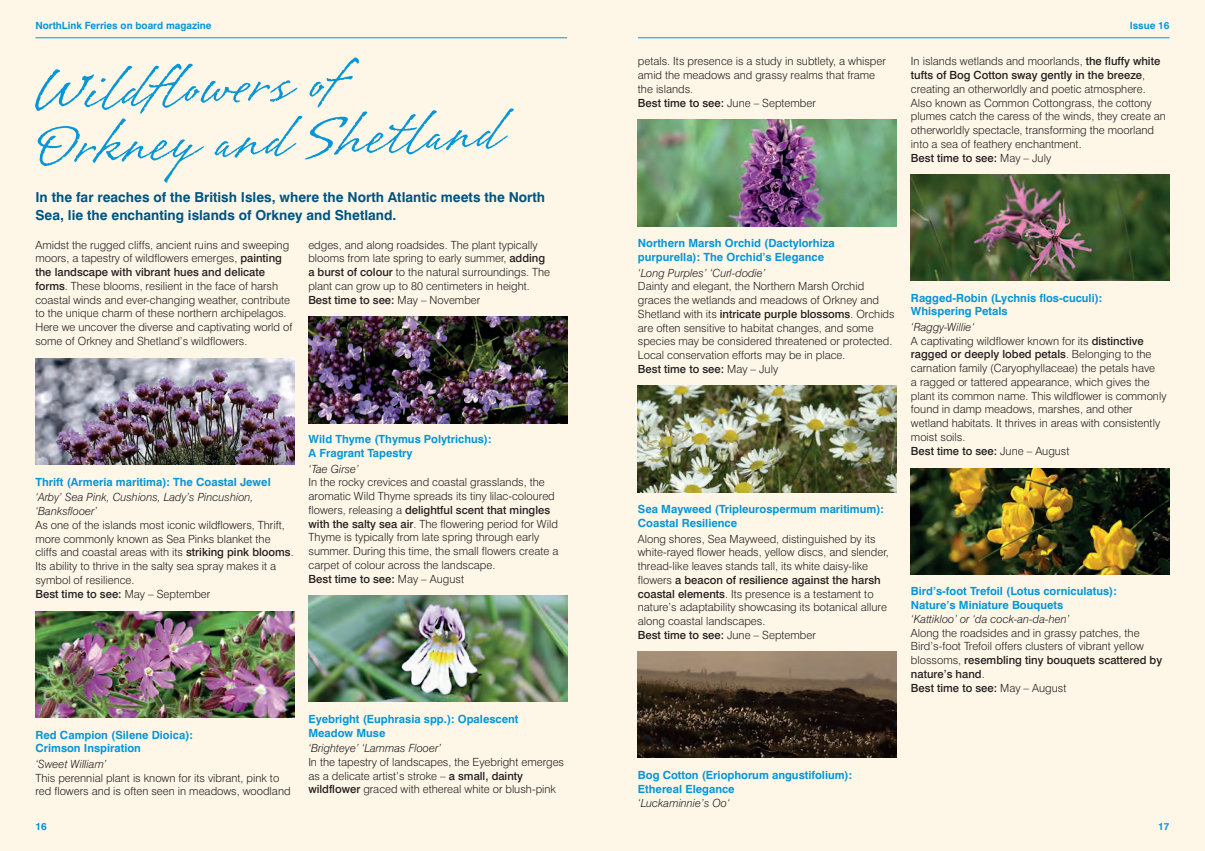
<style>
.page{position:relative;width:1205px;height:851px;background:#fff}
.page>*{position:absolute;margin:0;border:0;box-sizing:border-box;transform-origin:0 0}
.t1{font:52.5px/55px "Viento";color:#0696d7}
.t2{font:700 13.75px/18.8px "Swiss 721";color:#005480}
.t3{font:300 11.25px/13.8px "Swiss 721";color:#231f20}
.t4{font:700 11.25px/13.8px "Swiss 721";color:#0696d7}
.t5{font:italic 300 11.25px/13.8px "Swiss 721";color:#231f20}
.t6{font:700 10px "Swiss 721";color:#0696d7}
.t7{font:700 10px "Swiss 721";color:#0090d6}
.s1{font-weight:500}
.s2{font-style:italic}
</style>
<div class="page">
<div style="left:0;top:0;width:1205px;height:850px;background:#fef7e8"></div>
<img style="left:35px;top:358px;width:259px;height:106px">
<img style="left:309px;top:595px;width:258px;height:106px">
<img style="left:638px;top:120px;width:259px;height:106px">
<img style="left:638px;top:386px;width:259px;height:106px">
<img style="left:638px;top:651px;width:259px;height:106px">
<img style="left:910px;top:174px;width:259px;height:106px">
<img style="left:35px;top:611px;width:259px;height:106px">
<img style="left:308px;top:316px;width:259px;height:107px">
<img style="left:911px;top:468px;width:258px;height:106px">
<hr style="left:35px;top:37px;width:532px;height:1px;background:#0696d7">
<hr style="left:638px;top:37px;width:531px;height:1px;background:#0696d7">
<p class="t6" style="left:35px;top:19px;width:178px">NorthLink Ferries on board magazine</p>
<p class="t6" style="left:1130px;top:19px;width:41px">Issue 16</p>
<h1 class="t1" style="left:29px;top:69px;width:470px;rotate:-2deg">Wildflowe rs of<br>Orkney and Shetland</h1>
<p class="t2" style="left:35px;top:187px;width:511px">In the far reaches of the British Isles, where the North Atlantic meets the North<br>Sea, lie the enchanting islands of Orkney and Shetland.</p>
<p class="t3" style="left:35px;top:237px;width:258px">Amidst the rugged cliffs, ancient ruins and sweeping moors, a tapestry of wildflowers emerges, <span class="s1">painting the landscape with vibrant hues and delicate forms</span>. These blooms, resilient in the face of harsh coastal winds and ever-changing weather, contribute to the unique charm of these northern archipelagos.<br>Here we uncover the diverse and captivating world of some of Orkney and Shetland’s wildflowers.</p>
<p class="t3" style="left:308px;top:237px;width:243px">edges, and along roadsides. The plant typically blooms from late spring to early summer, <span class="s1">adding a burst of colour</span> to the natural surroundings. The plant can grow up to 80 centimeters in height.<br><span class="s1">Best time to see:</span> May – November</p>
<p class="t4" style="left:35px;top:474px;width:237px">Thrift (Armeria maritima): The Coastal Jewel</p>
<p class="t5" style="left:35px;top:490px;width:220px">‘Arby’ Sea Pink, Cushions, Lady’s Pincushion, ‘Banksflooer’</p>
<p class="t3" style="left:35px;top:517px;width:260px">As one of the islands most iconic wildflowers, Thrift, more commonly known as Sea Pinks blanket the cliffs and coastal areas with its <span class="s1">striking pink blooms</span>.<br>Its ability to thrive in the salty sea spray makes it a symbol of resilience.<br><span class="s1">Best time to see:</span> May – September</p>
<p class="t4" style="left:309px;top:432px;width:184px">Wild Thyme (Thymus Polytrichus):<br>A Fragrant Tapestry</p>
<p class="t5" style="left:309px;top:461px;width:52px">‘Tae Girse’</p>
<p class="t3" style="left:309px;top:475px;width:251px">In the rocky crevices and coastal grasslands, the aromatic Wild Thyme spreads its tiny lilac-coloured flowers, releasing a <span class="s1">delightful scent that mingles with the salty sea air</span>. The flowering period for Wild Thyme is typically from late spring through early summer. During this time, the small flowers create a carpet of colour across the landscape.<br><span class="s1">Best time to see:</span> May – August</p>
<p class="t4" style="left:35px;top:727px;width:159px">Red Campion (Silene Dioica):<br>Crimson Inspiration</p>
<p class="t5" style="left:35px;top:756px;width:73px">‘Sweet William’</p>
<p class="t3" style="left:35px;top:770px;width:257px">This perennial plant is known for its vibrant, pink to red flowers and is often seen in meadows, woodland</p>
<p class="t4" style="left:308px;top:711px;width:212px">Eyebright (Euphrasia spp.): Opalescent<br>Meadow Muse</p>
<p class="t5" style="left:308px;top:741px;width:134px">‘Brighteye’ ‘Lammas Flooer’</p>
<p class="t3" style="left:308px;top:754px;width:257px">In the tapestry of landscapes, the Eyebright emerges as a delicate artist’s stroke – <span class="s1">a small, dainty wildflower</span> graced with ethereal white or blush-pink</p>
<p class="t3" style="left:638px;top:54px;width:249px">petals. Its presence is a study in subtlety, a whisper amid the meadows and grassy realms that frame the islands.<br><span class="s1">Best time to see:</span> June – September</p>
<p class="t3" style="left:911px;top:54px;width:257px">In islands wetlands and moorlands, <span class="s1">the fluffy white tufts of Bog Cotton sway gently in the breeze</span>, creating an otherworldly and poetic atmosphere.<br>Also known as Common Cottongrass, the cottony plumes catch the caress of the winds, they create an otherworldly spectacle, transforming the moorland into a sea of feathery enchantment.<br><span class="s1">Best time to see:</span> May – July</p>
<p class="t4" style="left:638px;top:236px;width:198px">Northern Marsh Orchid (Dactylorhiza purpurella): The Orchid’s Elegance</p>
<p class="t5" style="left:638px;top:265px;width:129px">‘Long Purples’ ‘Curl-dodie’</p>
<p class="t3" style="left:638px;top:279px;width:258px">Dainty and elegant, the Northern Marsh Orchid graces the wetlands and meadows of Orkney and Shetland with its <span class="s1">intricate purple blossoms</span>. Orchids are often sensitive to habitat changes, and some species may be considered threatened or protected.<br>Local conservation efforts may be in place.<br><span class="s1">Best time to see:</span> May – July</p>
<p class="t4" style="left:911px;top:290px;width:193px">Ragged-Robin (Lychnis flos-cuculi):<br>Whispering Petals</p>
<p class="t3" style="left:911px;top:320px;width:257px"><span class="s2">‘Raggy-Willie‘<br></span>A captivating wildflower known for its <span class="s1">distinctive ragged or deeply lobed petals</span>. Belonging to the carnation family (Caryophyllaceae) the petals have<br>a ragged or tattered appearance, which gives the plant its common name. This wildflower is commonly found in damp meadows, marshes, and other wetland habitats. It thrives in areas with consistently moist soils.<br><span class="s1">Best time to see:</span> June – August</p>
<p class="t4" style="left:638px;top:502px;width:248px">Sea Mayweed (Tripleurospermum maritimum):<br>Coastal Resilience</p>
<p class="t3" style="left:638px;top:531px;width:252px">Along shores, Sea Mayweed, distinguished by its white-rayed flower heads, yellow discs, and slender, thread-like leaves stands tall, its white daisy-like flowers <span class="s1">a beacon of resilience against the harsh coastal elements</span>. Its presence is a testament to nature’s adaptability showcasing its botanical allure along coastal landscapes.<br><span class="s1">Best time to see:</span> June – September</p>
<p class="t4" style="left:911px;top:584px;width:207px">Bird’s-foot Trefoil (Lotus corniculatus):<br>Nature’s Miniature Bouquets</p>
<p class="t5" style="left:911px;top:612px;width:160px">‘Kattikloo’ or ‘da cock-an-da-hen’</p>
<p class="t3" style="left:911px;top:625px;width:253px">Along the roadsides and in grassy patches, the Bird’s-foot Trefoil offers clusters of vibrant yellow blossoms, <span class="s1">resembling tiny bouquets scattered by nature’s hand</span>.<br><span class="s1">Best time to see:</span> May – August</p>
<p class="t4" style="left:638px;top:767px;width:216px">Bog Cotton (Eriophorum angustifolium):<br>Ethereal Elegance</p>
<p class="t5" style="left:638px;top:795px;width:93px">‘Luckaminnie’s Oo‘</p>
<p class="t7" style="left:35px;top:820px;width:13px">16</p>
<p class="t6" style="left:1158px;top:820px;width:13px">17</p>
</div>
